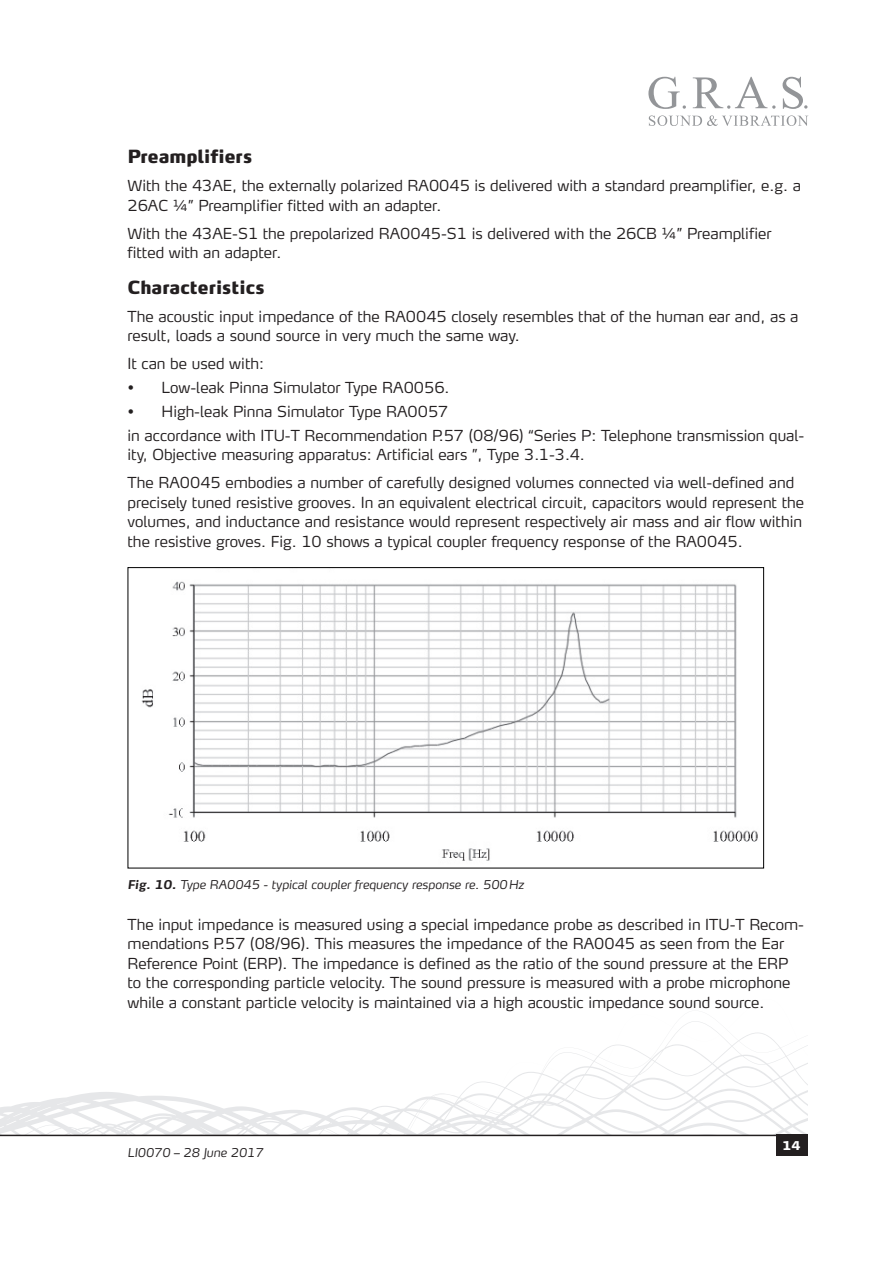
<style>
.page{position:relative;width:893px;height:1263px;background:#fff}
.page>*{position:absolute;margin:0;border:0;box-sizing:border-box;transform-origin:0 0}
.t1{font:900 18px "Max TF";color:#231f20}
.t2{font:300 15px/19.5px "Max TF";color:#231f20}
.t3{font:italic 300 12px "Max TF";color:#231f20}
.t4{font:900 12px "Max TF";color:#fff}
.s1{font-weight:700}
</style>
<div class="page">
<img style="left:141px;top:581px;width:617px;height:280px">
<svg style="left:0;top:1021px;width:808px;height:114px"></svg>
<svg style="left:649px;top:115px;width:159px;height:11px"></svg>
<svg style="left:648px;top:77px;width:38px;height:32px"></svg>
<svg style="left:693px;top:77px;width:82px;height:32px"></svg>
<svg style="left:783px;top:77px;width:24px;height:32px"></svg>
<hr style="left:0;top:1135px;width:808px;height:1px;background:#231f20">
<div style="left:776px;top:1134px;width:31px;height:22px;background:#231f20"></div>
<p class="t1" style="left:128px;top:145px;width:126px">Preamplifiers</p>
<p class="t2" style="left:128px;top:176px;width:675px">With the 43AE, the externally polarized RA0045 is delivered with a standard preamplifier, e.g. a<br>26AC ¼” Preamplifier fitted with an adapter.</p>
<p class="t2" style="left:128px;top:223px;width:646px">With the 43AE-S1 the prepolarized RA0045-S1 is delivered with the 26CB ¼” Preamplifier fitted with an adapter.</p>
<p class="t1" style="left:128px;top:276px;width:138px">Characteristics</p>
<p class="t2" style="left:128px;top:306px;width:672px">The acoustic input impedance of the RA0045 closely resembles that of the human ear and, as a result, loads a sound source in very much the same way.</p>
<p class="t2" style="left:128px;top:354px;width:138px">It can be used with:</p>
<p class="t2" style="left:128px;top:377px;width:323px">• Low-leak Pinna Simulator Type RA0056.</p>
<p class="t2" style="left:128px;top:399px;width:678px;line-height:23.7px">• High-leak Pinna Simulator Type RA0057<br>in accordance with ITU-T Recommendation P.57 (08/96) “Series P: Telephone transmission qual-</p>
<p class="t2" style="left:128px;top:440px;width:668px;line-height:28px">ity, Objective measuring apparatus: Artificial ears ”, Type 3.1-3.4.<br>The RA0045 embodies a number of carefully designed volumes connected via well-defined and</p>
<p class="t2" style="left:128px;top:492px;width:678px">precisely tuned resistive grooves. In an equivalent electrical circuit, capacitors would represent the volumes, and inductance and resistance would represent respectively air mass and air flow within the resistive groves. Fig. 10 shows a typical coupler frequency response of the RA0045.</p>
<p class="t3" style="left:128px;top:877px;width:398px"><span class="s1">Fig. 10.</span> Type RA0045 - typical coupler frequency response re. 500Hz</p>
<p class="t2" style="left:128px;top:914px;width:678px">The input impedance is measured using a special impedance probe as described in ITU-T Recom&shy;mendations P.57 (08/96). This measures the impedance of the RA0045 as seen from the Ear Reference Point (ERP). The impedance is defined as the ratio of the sound pressure at the ERP to the corresponding particle velocity. The sound pressure is measured with a probe microphone while a constant particle velocity is maintained via a high acoustic impedance sound source.</p>
<p class="t3" style="left:128px;top:1145px;width:137px">LI0070 – 28 June 2017</p>
<p class="t4" style="left:782px;top:1138px;width:20px">14</p>
</div>
